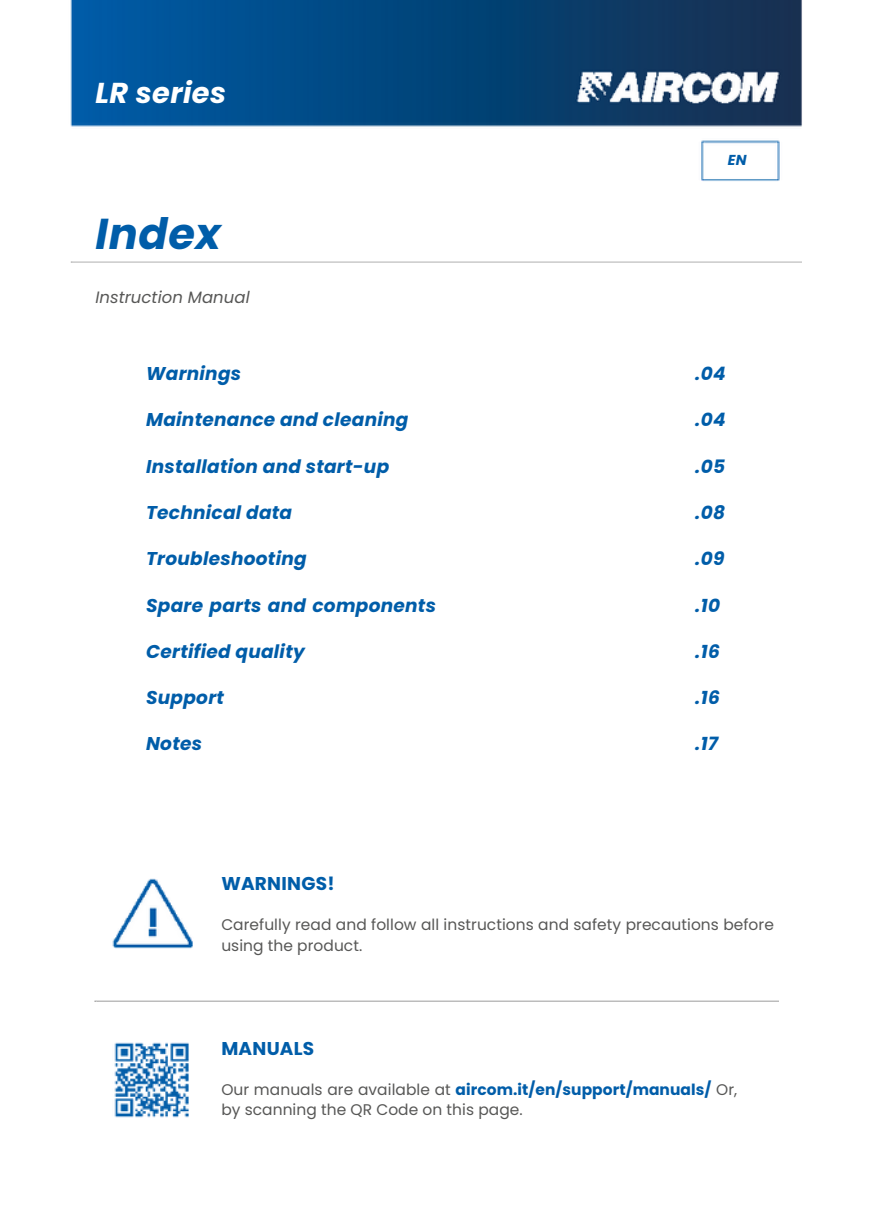
<style>
.page{position:relative;width:873px;height:1224px;background:#fff}
.page>*{position:absolute;margin:0;border:0;box-sizing:border-box;transform-origin:0 0}
.t1{font:italic 700 43.2px "Poppins";letter-spacing:.015em;color:#005da9}
.t2{font:italic 700 28.8px "Poppins";letter-spacing:.015em;color:#fff}
.t3{font:italic 700 18.6px "Poppins";letter-spacing:.015em;color:#005da9}
.t4{font:700 18.6px "Poppins";letter-spacing:.015em;color:#005da9}
.t5{font:italic 16.4px "Poppins";letter-spacing:.005em;color:#575756}
.t6{font:15.4px/20px "Poppins";letter-spacing:.005em;color:#575756}
.t7{font:italic 700 14.4px "Poppins";color:#005da9}
.s1{font-weight:700;color:#005da9}
</style>
<div class="page">
<img style="left:112px;top:878px;width:81px;height:71px">
<img style="left:114px;top:1042px;width:75px;height:76px">
<img style="left:70px;top:0;width:732px;height:181px">
<p class="t2" style="left:95px;top:72px;width:132px">LR series</p>
<p class="t1" style="left:95px;top:204px;width:127px">Index</p>
<p class="t5" style="left:95px;top:286px;width:156px">Instruction Manual</p>
<p class="t3" style="left:146px;top:361px;width:97px">Warnings</p>
<p class="t3" style="left:146px;top:407px;width:264px">Maintenance and cleaning</p>
<p class="t3" style="left:146px;top:453px;width:245px">Installation and start-up</p>
<p class="t3" style="left:146px;top:499px;width:148px">Technical data</p>
<p class="t3" style="left:146px;top:546px;width:162px">Troubleshooting</p>
<p class="t3" style="left:146px;top:592px;width:291px">Spare parts and components</p>
<p class="t3" style="left:146px;top:638px;width:160px">Certified quality</p>
<p class="t3" style="left:146px;top:685px;width:79px">Support</p>
<p class="t3" style="left:146px;top:731px;width:58px">Notes</p>
<p class="t4" style="left:221px;top:870px;width:115px">WARNINGS!</p>
<p class="t7" style="left:728px;top:150px;width:20px">EN</p>
<p class="t3" style="left:695px;top:361px;width:32px">.04</p>
<p class="t3" style="left:695px;top:407px;width:32px">.04</p>
<p class="t3" style="left:695px;top:453px;width:31px">.05</p>
<p class="t3" style="left:695px;top:499px;width:31px">.08</p>
<p class="t3" style="left:695px;top:546px;width:31px">.09</p>
<p class="t3" style="left:695px;top:592px;width:26px">.10</p>
<p class="t3" style="left:695px;top:638px;width:26px">.16</p>
<p class="t3" style="left:695px;top:685px;width:26px">.16</p>
<p class="t3" style="left:695px;top:731px;width:24px">.17</p>
<p class="t6" style="left:221px;top:915px;width:554px">Carefully read and follow all instructions and safety precautions before using the product.</p>
<p class="t4" style="left:221px;top:1035px;width:95px">MANUALS</p>
<p class="t6" style="left:221px;top:1080px;width:517px">Our manuals are available at <span class="s1">aircom.it/en/support/manuals/</span> Or, by scanning the QR Code on this page.</p>
</div>
